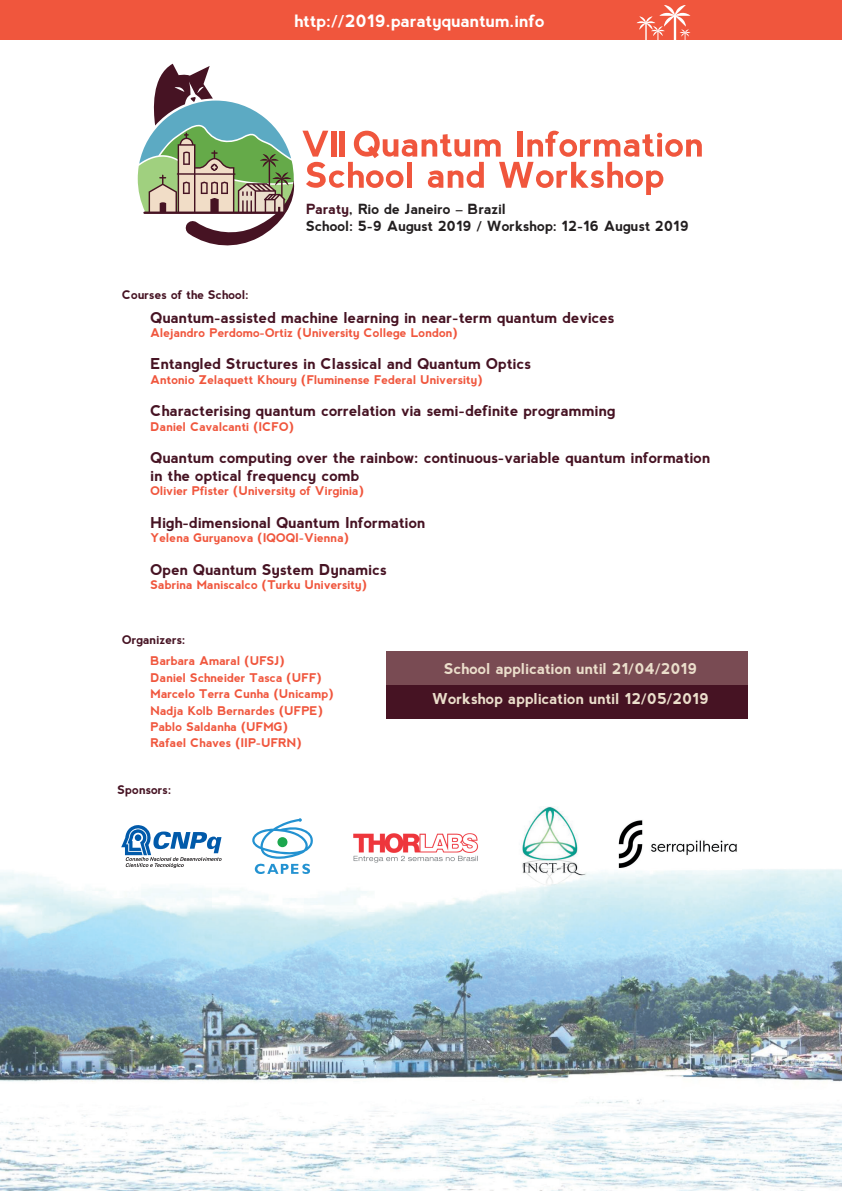
<style>
.page{position:relative;width:842px;height:1191px;background:#fff}
.page>*{position:absolute;margin:0;border:0;box-sizing:border-box;transform-origin:0 0}
.t1{font:700 17px "nevis";color:#fff}
.t2{font:700 15px/18px "nevis";color:#461323}
.t3{font:700 15px/30px "nevis";color:#ebdecb;text-align:center}
.t4{font:700 14px/16.8px "nevis";color:#231f20}
.t5{font:700 12px/16.4px "nevis";color:#f0563d}
.t6{font:700 12px "nevis";color:#461323}
.s1{color:#461323}
</style>
<div class="page">
<img style="left:0;top:651px;width:842px;height:540px">
<div style="left:386px;top:651px;width:361px;height:34px;background:#794b53"></div>
<div style="left:386px;top:685px;width:361px;height:34px;background:#461323"></div>
<div style="left:0;top:0;width:842px;height:40px;background:#f0563d"></div>
<svg style="left:138px;top:64px;width:564px;height:182px"></svg>
<svg style="left:636px;top:5px;width:54px;height:35px"></svg>
<img style="left:350px;top:831px;width:131px;height:32px">
<svg style="left:252px;top:818px;width:62px;height:56px"></svg>
<svg style="left:121px;top:825px;width:101px;height:43px"></svg>
<img style="left:519px;top:806px;width:69px;height:80px">
<img style="left:618px;top:818px;width:123px;height:56px">
<h1 class="t1" style="left:294px;top:11px;width:252px">http://2019.paratyquantum.info</h1>
<p class="t4" style="left:306px;top:201px;width:384px"><span class="s1">Paraty</span>, Rio de Janeiro – Brazil<br>School: 5-9 August 2019 / Workshop: 12-16 August 2019</p>
<p class="t6" style="left:122px;top:287px;width:128px">Courses of the School:</p>
<p class="t2" style="left:151px;top:308px;width:466px">Quantum-assisted machine learning in near-term quantum devices</p>
<p class="t5" style="left:151px;top:324px;width:309px">Alejandro Perdomo-Ortiz (University College London)</p>
<p class="t2" style="left:151px;top:355px;width:382px">Entangled Structures in Classical and Quantum Optics</p>
<p class="t5" style="left:151px;top:371px;width:334px">Antonio Zelaquett Khoury (Fluminense Federal University)</p>
<p class="t2" style="left:151px;top:402px;width:466px">Characterising quantum correlation via semi-definite programming</p>
<p class="t5" style="left:151px;top:418px;width:145px">Daniel Cavalcanti (ICFO)</p>
<p class="t2" style="left:151px;top:448px;width:561px">Quantum computing over the rainbow: continuous-variable quantum information in the optical frequency comb</p>
<p class="t5" style="left:151px;top:483px;width:215px">Olivier Pfister (University of Virginia)</p>
<p class="t2" style="left:151px;top:513px;width:277px">High-dimensional Quantum Information</p>
<p class="t5" style="left:151px;top:529px;width:200px">Yelena Guryanova (IQOQI-Vienna)</p>
<p class="t2" style="left:151px;top:560px;width:238px">Open Quantum System Dynamics</p>
<p class="t5" style="left:151px;top:576px;width:218px">Sabrina Maniscalco (Turku University)</p>
<p class="t6" style="left:122px;top:633px;width:65px">Organizers:</p>
<p class="t5" style="left:151px;top:653px;width:185px">Barbara Amaral (UFSJ)<br>Daniel Schneider Tasca (UFF)<br>Marcelo Terra Cunha (Unicamp)<br>Nadja Kolb Bernardes (UFPE)<br>Pablo Saldanha (UFMG)<br>Rafael Chaves (IIP-UFRN)</p>
<p class="t6" style="left:118px;top:783px;width:55px">Sponsors:</p>
<p class="t3" style="left:432px;top:654px;width:278px">School application until 21/04/2019<br>Workshop application until 12/05/2019</p>
</div>
